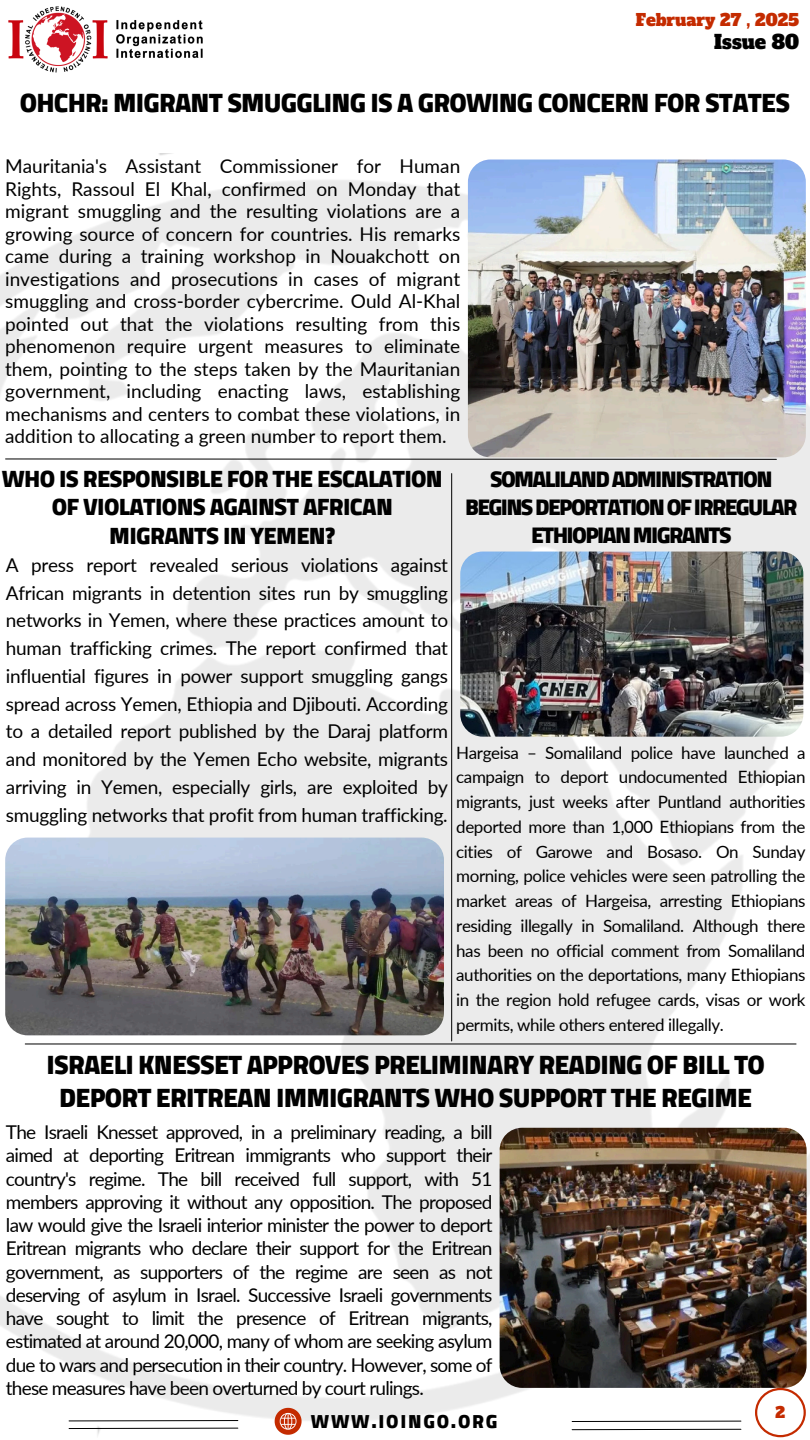
<style>
.page{position:relative;width:810px;height:1440px;background:#fff}
.page>*{position:absolute;margin:0;border:0;box-sizing:border-box;transform-origin:0 0}
.t1{font:900 27px/33px "Cairo";letter-spacing:-.03em;color:#000;text-align:center}
.t2{font:900 24px/28.5px "Cairo";letter-spacing:-.03em;color:#000;text-align:center}
.t3{font:900 23px/27.8px "Cairo";letter-spacing:-.07em;color:#000;text-align:center}
.t4{font:900 19.2px "Cairo";letter-spacing:.09em;color:#000}
.t5{font:19px/22.5px "Lato";letter-spacing:-.015em;color:#000;text-align:justify}
.t6{font:19px "Alfa Slab One";color:#000}
.t7{font:17px/24.8px "Lato";letter-spacing:-.02em;color:#000;text-align:justify}
.t8{font:16.3px "Alfa Slab One";color:#c42b00}
.t9{font:15px "Alfa Slab One";color:#c42b00}
</style>
<div class="page">
<img style="left:0;top:153px;width:810px;height:1283px">
<svg style="left:5px;top:458px;width:772px;height:2px;background:#797979"></svg>
<img style="left:468px;top:160px;width:338px;height:297px;border-radius:22px">
<img style="left:500px;top:1128px;width:306px;height:260px;border-radius:22px">
<hr style="left:25px;top:1044px;width:771px;height:1px;background:#000">
<svg style="left:755px;top:1388px;width:51px;height:49px"></svg>
<svg style="left:275px;top:1408px;width:27px;height:27px"></svg>
<svg style="left:68px;top:1420px;width:171px;height:9px"></svg>
<svg style="left:571px;top:1420px;width:171px;height:2px"></svg>
<svg style="left:571px;top:1429px;width:171px;height:1px"></svg>
<hr style="left:451px;top:474px;width:1px;height:567px;background:#000">
<img style="left:5px;top:838px;width:439px;height:197px;border-radius:22px">
<img style="left:8px;top:6px;width:195px;height:67px">
<img style="left:460px;top:552px;width:343px;height:185px;border-radius:22px">
<p class="t8" style="left:636px;top:9px;width:165px">February 27 , 2025</p>
<p class="t6" style="left:714px;top:29px;width:86px">Issue 80</p>
<h1 class="t1" style="left:20px;top:86px;width:772px">OHCHR: MIGRANT SMUGGLING IS A GROWING CONCERN FOR STATES</h1>
<p class="t5" style="left:5px;top:155px;width:457px">Mauritania's Assistant Commissioner for Human Rights, Rassoul El Khal, confirmed on Monday that migrant smuggling and the resulting violations are a growing source of concern for countries. His remarks came during a training workshop in Nouakchott on investigations and prosecutions in cases of migrant smuggling and cross-border cybercrime. Ould Al-Khal pointed out that the violations resulting from this phenomenon require urgent measures to eliminate them, pointing to the steps taken by the Mauritanian government, including enacting laws, establishing mechanisms and centers to combat these violations, in addition to allocating a green number to report them.</p>
<p class="t2" style="left:2px;top:464px;width:442px">WHO IS RESPONSIBLE FOR THE ESCALATION<br>OF VIOLATIONS AGAINST AFRICAN<br>MIGRANTS IN YEMEN?</p>
<h2 class="t5" style="left:6px;top:551px;width:444px;line-height:27.8px">A press report revealed serious violations against African migrants in detention sites run by smuggling networks in Yemen, where these practices amount to human trafficking crimes. The report confirmed that influential figures in power support smuggling gangs spread across Yemen, Ethiopia and Djibouti. According to a detailed report published by the Daraj platform and monitored by the Yemen Echo website, migrants arriving in Yemen, especially girls, are exploited by smuggling networks that profit from human trafficking.</h2>
<h2 class="t3" style="left:465px;top:465px;width:334px">SOMALILANDADMINISTRATION<br>BEGINSDEPORTATIONOFIRREGULAR<br>ETHIOPIANMIGRANTS</h2>
<p class="t7" style="left:456px;top:740px;width:351px">Hargeisa – Somaliland police have launched a campaign to deport undocumented Ethiopian migrants, just weeks after Puntland authorities deported more than 1,000 Ethiopians from the cities of Garowe and Bosaso. On Sunday morning, police vehicles were seen patrolling the market areas of Hargeisa, arresting Ethiopians residing illegally in Somaliland. Although there has been no official comment from Somaliland authorities on the deportations, many Ethiopians in the region hold refugee cards, visas or work permits, while others entered illegally.</p>
<p class="t1" style="left:47px;top:1048px;width:720px">ISRAELI KNESSET APPROVES PRELIMINARY READING OF BILL TO<br>DEPORT ERITREAN IMMIGRANTS WHO SUPPORT THE REGIME</p>
<p class="t5" style="left:6px;top:1120px;width:488px;line-height:23.2px">The Israeli Knesset approved, in a preliminary reading, a bill aimed at deporting Eritrean immigrants who support their country's regime. The bill received full support, with 51 members approving it without any opposition. The proposed law would give the Israeli interior minister the power to deport Eritrean migrants who declare their support for the Eritrean government, as supporters of the regime are seen as not deserving of asylum in Israel. Successive Israeli governments have sought to limit the presence of Eritrean migrants, estimated at around 20,000, many of whom are seeking asylum due to wars and persecution in their country. However, some of these measures have been overturned by court rulings.</p>
<h4 class="t4" style="left:311px;top:1410px;width:188px">WWW.IOINGO.ORG</h4>
<p class="t9" style="left:776px;top:1402px;width:11px">2</p>
</div>
